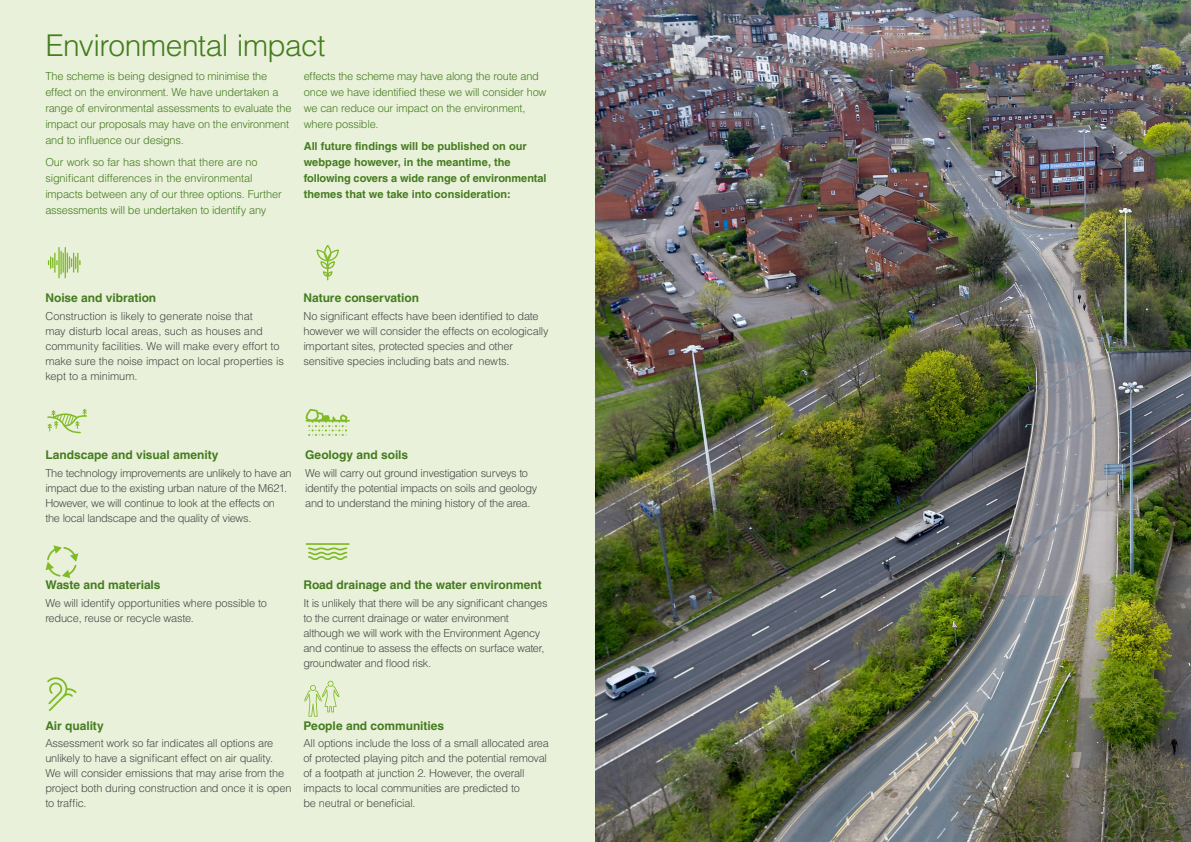
<style>
.page{position:relative;width:1191px;height:842px;background:#fff}
.page>*{position:absolute;margin:0;border:0;box-sizing:border-box;transform-origin:0 0}
.t1{font:300 30px "Helvetica LT Std";letter-spacing:-.02em;color:#457c1f}
.t2{font:700 12px "Helvetica LT Std";letter-spacing:-.005em;color:#457c1f}
.t3{font:300 11px/15px "Helvetica LT Std";letter-spacing:-.025em;color:#4a4a49}
.t4{font:300 11px/16px "Helvetica LT Std";letter-spacing:-.015em;color:#457c1f}
.t5{font:700 11px/16px "Helvetica LT Std";color:#457c1f}
</style>
<div class="page">
<div style="left:0;top:0;width:595px;height:842px;background:#e9f1da"></div>
<hr style="left:58px;top:248px;width:2px;height:30px;background:#80ba27">
<hr style="left:60px;top:251px;width:2px;height:23px;background:#80ba27">
<hr style="left:65px;top:248px;width:1px;height:30px;background:#80ba27">
<svg style="left:48px;top:253px;width:33px;height:19px"></svg>
<svg style="left:47px;top:409px;width:40px;height:25px"></svg>
<svg style="left:45px;top:545px;width:33px;height:33px"></svg>
<svg style="left:47px;top:677px;width:30px;height:34px"></svg>
<div style="left:324px;top:245px;width:7px;height:16px;border:1px solid #80ba27;border-radius:50%"></div>
<svg style="left:316px;top:248px;width:23px;height:32px"></svg>
<hr style="left:306px;top:420px;width:43px;height:2px;background:#80ba27">
<svg style="left:305px;top:408px;width:43px;height:28px"></svg>
<hr style="left:306px;top:543px;width:43px;height:2px;background:#80ba27">
<svg style="left:308px;top:547px;width:40px;height:13px"></svg>
<svg style="left:304px;top:681px;width:35px;height:36px"></svg>
<img style="left:595px;top:0;width:596px;height:842px">
<h1 class="t1" style="left:45px;top:26px;width:281px">Environmental impact</h1>
<p class="t4" style="left:45px;top:68px;width:247px">The scheme is being designed to minimise the effect on the environment. We have undertaken a range of environmental assessments to evaluate the impact our proposals may have on the environment and to influence our designs.</p>
<p class="t4" style="left:45px;top:154px;width:238px">Our work so far has shown that there are no significant differences in the environmental impacts between any of our three options. Further assessments will be undertaken to identify any</p>
<p class="t4" style="left:304px;top:68px;width:244px">effects the scheme may have along the route and once we have identified these we will consider how we can reduce our impact on the environment, where possible.</p>
<p class="t5" style="left:304px;top:138px;width:244px">All future findings will be published on our webpage however, in the meantime, the following covers a wide range of environmental themes that we take into consideration:</p>
<p class="t2" style="left:45px;top:290px;width:112px">Noise and vibration</p>
<p class="t3" style="left:45px;top:308px;width:240px">Construction is likely to generate noise that<br>may disturb local areas, such as houses and community facilities. We will make every effort to make sure the noise impact on local properties is kept to a minimum.</p>
<p class="t2" style="left:303px;top:290px;width:117px">Nature conservation</p>
<p class="t3" style="left:303px;top:308px;width:247px">No significant effects have been identified to date however we will consider the effects on ecologically important sites, protected species and other sensitive species including bats and newts.</p>
<p class="t2" style="left:45px;top:447px;width:175px">Landscape and visual amenity</p>
<p class="t3" style="left:45px;top:465px;width:248px">The technology improvements are unlikely to have an impact due to the existing urban nature of the M621.<br>However, we will continue to look at the effects on the local landscape and the quality of views.</p>
<p class="t2" style="left:305px;top:447px;width:104px">Geology and soils</p>
<p class="t3" style="left:305px;top:465px;width:234px">We will carry out ground investigation surveys to identify the potential impacts on soils and geology and to understand the mining history of the area.</p>
<p class="t2" style="left:45px;top:577px;width:117px">Waste and materials</p>
<p class="t3" style="left:45px;top:595px;width:223px">We will identify opportunities where possible to reduce, reuse or recycle waste.</p>
<p class="t2" style="left:303px;top:577px;width:240px">Road drainage and the water environment</p>
<p class="t3" style="left:303px;top:595px;width:246px">It is unlikely that there will be any significant changes to the current drainage or water environment although we will work with the Environment Agency and continue to assess the effects on surface water, groundwater and flood risk.</p>
<p class="t2" style="left:45px;top:718px;width:60px">Air quality</p>
<p class="t3" style="left:45px;top:736px;width:248px">Assessment work so far indicates all options are unlikely to have a significant effect on air quality.<br>We will consider emissions that may arise from the project both during construction and once it is open to traffic.</p>
<p class="t2" style="left:303px;top:718px;width:142px">People and communities</p>
<p class="t3" style="left:303px;top:736px;width:247px">All options include the loss of a small allocated area of protected playing pitch and the potential removal of a footpath at junction 2. However, the overall impacts to local communities are predicted to<br>be neutral or beneficial.</p>
</div>
